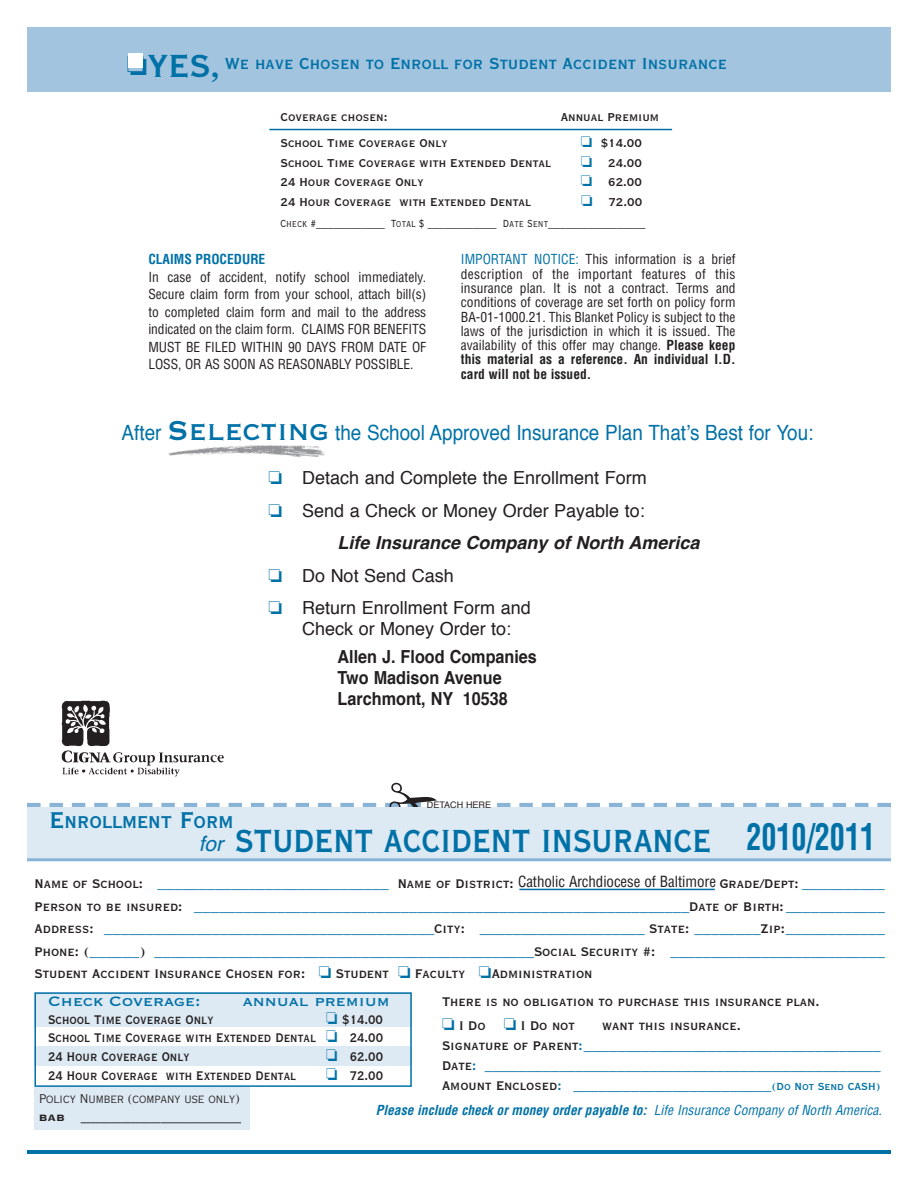
<style>
.page{position:relative;width:918px;height:1188px;background:#fff}
.page>*{position:absolute;margin:0;border:0;box-sizing:border-box;transform-origin:0 0}
.t1{font:42px "Copperplate Thirty BC";color:#0071a7;scale:.9 1}
.t2{font:42px "Copperplate Thirty BC";color:#0071a7}
.t3{font:700 condensed 36px "Helvetica";color:#0071a7;scale:.84 1}
.t4{font:22.5px "Copperplate Thirty BC";color:#0071a7}
.t5{font:21px "Helvetica";color:#0071a7;scale:.9 1}
.t6{font:21px "Copperplate Thirty BC";color:#0071a7}
.t7{font:italic 21px "Helvetica";color:#0071a7}
.t8{font:18px/21.5px "Helvetica";color:#231f20}
.t9{font:italic 700 18px/32.2px "Helvetica";color:#231f20}
.t10{font:700 18px/21px "Helvetica";color:#231f20;scale:.9 1}
.t11{font:18px "Copperplate Thirty One BC";color:#0071a7}
.t12{font:16.5px/22.5px "Copperplate Thirty BC";color:#0071a7;text-align:justify}
.t13{font:16.5px/18.8px "Copperplate Thirty BC";color:#231f20;text-align:justify;scale:.9 1}
.t14{font:16.5px "Copperplate Thirty BC";color:#231f20}
.t15{font:15px "Copperplate Thirty BC";color:#231f20}
.t16{font:condensed 13.5px/14.2px "Helvetica";letter-spacing:-.005em;color:#231f20;text-align:justify}
.t17{font:italic 700 condensed 13.5px "Helvetica";color:#0071a7}
.t18{font:13.5px "Copperplate Twenty Nine BC";color:#231f20;scale:.85 1}
.t19{font:700 condensed 13.5px "Helvetica";color:#0071a7}
.t20{font:12px "Copperplate Twenty Nine AB";color:#231f20}
.t21{font:9px "Helvetica";color:#231f20}
.s1{font-size:36px}
.s2{color:#0071a7}
.s3{font-weight:700}
.s4{font-family:"Copperplate Thirty One BC";font-size:36px}
.s5{font-weight:400;font-style:normal}
.s6{font-size:30px}
.s7{color:#231f20}
.s8{font-family:"Helvetica";font-stretch:condensed;font-size:15px;color:#231f20}
.s9{font-size:13.5px}
.s10{font-family:"Copperplate Thirty Three BC";font-size:12px}
.s11{font-weight:400}
</style>
<div class="page">
<hr style="left:27px;top:803px;width:14px;height:4px;background:#8ab4d5">
<hr style="left:877px;top:803px;width:14px;height:4px;background:#8ab4d5">
<div style="left:27px;top:27px;width:864px;height:64px;background:#a3c4de"></div>
<hr style="left:27px;top:1150px;width:864px;height:4px;background:#0071a7">
<hr style="left:269px;top:129px;width:403px;height:1px;background:#0071a7">
<img style="left:168px;top:445px;width:157px;height:13px">
<img style="left:61px;top:700px;width:163px;height:77px">
<div style="left:129px;top:53px;width:14px;height:15px;background:#fff"></div>
<div style="left:34px;top:1087px;width:216px;height:42px;background:#dde9f3"></div>
<div style="left:27px;top:807px;width:864px;height:53px;background:#dde9f3"></div>
<hr style="left:27px;top:858px;width:864px;height:3px;background:#8ab4d5">
<div style="left:34px;top:992px;width:378px;height:35px;background:#dde9f3"></div>
<div style="left:34px;top:1046px;width:378px;height:20px;background:#dde9f3"></div>
<div style="left:34px;top:992px;width:378px;height:95px;border:2px solid #0071a7"></div>
<hr style="left:519px;top:889px;width:196px;height:1px;background:#0071a7">
<svg style="left:49px;top:802px;width:820px;height:5px"></svg>
<h1 class="t2" style="left:127px;top:38px;width:94px">□YES<span class="s1">,</span></h1>
<p class="t6" style="left:225px;top:49px;width:504px">We have Chosen to Enroll for Student Accident Insurance</p>
<p class="t15" style="left:281px;top:108px;width:108px">Coverage chosen:</p>
<p class="t15" style="left:561px;top:108px;width:100px">Annual Premium</p>
<p class="t15" style="left:281px;top:133px;width:169px">School Time Coverage Only</p>
<p class="t15" style="left:581px;top:133px;width:63px"><span class="s2">□</span> $14.00</p>
<p class="t15" style="left:281px;top:153px;width:272px">School Time Coverage with Extended Dental</p>
<p class="t15" style="left:581px;top:153px;width:63px"><span class="s2">□</span> 24.00</p>
<p class="t15" style="left:281px;top:172px;width:145px">24 Hour Coverage Only</p>
<p class="t15" style="left:581px;top:172px;width:63px"><span class="s2">□</span> 62.00</p>
<p class="t15" style="left:281px;top:192px;width:252px">24 Hour Coverage with Extended Dental</p>
<p class="t15" style="left:581px;top:192px;width:63px"><span class="s2">□</span> 72.00</p>
<p class="t18" style="left:280px;top:214px;width:431px">Check #____________ Total $ ____________ Date Sent_________________</p>
<p class="t19" style="left:148px;top:252px;width:119px">CLAIMS PROCEDURE</p>
<p class="t16" style="left:148px;top:268px;width:279px;line-height:17.4px">In case of accident, notify school immediately.<br>Secure claim form from your school, attach bill(s) to completed claim form and mail to the address indicated on the claim form. CLAIMS FOR BENEFITS MUST BE FILED WITHIN 90 DAYS FROM DATE OF LOSS, OR AS SOON AS REASONABLY POSSIBLE.</p>
<p class="t16" style="left:461px;top:253px;width:276px"><span class="s2">IMPORTANT NOTICE:</span> This information is a brief description of the important features of this insurance plan. It is not a contract. Terms and conditions of coverage are set forth on policy form BA-01-1000.21. This Blanket Policy is subject to the laws of the jurisdiction in which it is issued. The availability of this offer may change. <span class="s3">Please keep this material as a reference. An individual I.D. card will not be issued.</span></p>
<p class="t5" style="left:122px;top:423px;width:770px">After <span class="s4">Selecting</span> the School Approved Insurance Plan That’s Best for You:</p>
<p class="t8" style="left:269px;top:469px;width:380px"><span class="s2">□</span> Detach and Complete the Enrollment Form</p>
<p class="t9" style="left:338px;top:496px;width:363px;text-indent:-69px"><span class="s2">□</span> <span class="s5">Send a Check or Money Order Payable to:<br></span>Life Insurance Company of North America</p>
<p class="t8" style="left:269px;top:566px;width:187px"><span class="s2">□</span> Do Not Send Cash</p>
<p class="t8" style="left:302px;top:598px;width:230px;text-indent:-34px"><span class="s2">□</span> Return Enrollment Form and<br>Check or Money Order to:</p>
<p class="t10" style="left:338px;top:647px;width:223px">Allen J. Flood Companies<br>Two Madison Avenue<br>Larchmont, NY 10538</p>
<p class="t21" style="left:427px;top:801px;width:66px">DETACH HERE</p>
<h3 class="t4" style="left:50px;top:807px;width:186px"><span class="s6">E</span>NROLLMENT <span class="s6">F</span>ORM</h3>
<h1 class="t1" style="left:235px;top:813px;width:531px">STUDENT ACCIDENT INSURANCE</h1>
<p class="t7" style="left:199px;top:835px;width:26px">for</p>
<h2 class="t3" style="left:746px;top:816px;width:155px">2010/2011</h2>
<p class="t12" style="left:34px;top:871px;width:852px"><span class="s7">Name of School:</span> ____________________________ <span class="s7">Name of District:</span> <span class="s8">Catholic Archdiocese of Baltimore</span> <span class="s7">Grade/Dept:</span> __________ <span class="s7">Person to be insured:</span> ____________________________________________________________<span class="s7">Date of Birth:</span> ____________ <span class="s7">Address:</span> ________________________________________<span class="s7">City:</span> ____________________ <span class="s7">State:</span> ________<span class="s7">Zip:</span>____________ <span class="s7">Phone: (</span>______<span class="s7">)</span> ______________________________________________<span class="s7">Social Security #:</span> __________________________ <span class="s7">Student Accident Insurance Chosen for:</span> □ <span class="s7">Student</span> □ <span class="s7">Faculty</span> □<span class="s7">Administration</span></p>
<p class="t14" style="left:442px;top:991px;width:379px">There is no obligation to purchase this insurance plan.</p>
<p class="t14" style="left:442px;top:1015px;width:134px"><span class="s2">□</span> I Do <span class="s2">□</span> I Do not</p>
<p class="t11" style="left:48px;top:989px;width:154px">Check Coverage:</p>
<p class="t11" style="left:243px;top:989px;width:149px">annual premium</p>
<p class="t13" style="left:48px;top:1008px;width:186px">School Time Coverage Only</p>
<p class="t13" style="left:48px;top:1008px;width:374px;text-indent:278px"><span class="s2">□</span> $14.00<br>School Time Coverage with Extended Dental <span class="s2">□</span> 24.00<br>24 Hour Coverage Only</p>
<p class="t12" style="left:442px;top:1015px;width:440px;line-height:19.8px;text-align:left;text-indent:160px"><span class="s7">want this insurance.<br>Signature of Parent</span>:____________________________________ <span class="s7">Date</span>: ________________________________________________ <span class="s7">Amount Enclosed</span>: ________________________<span class="s9">(Do Not Send CASH)</span></p>
<p class="t13" style="left:326px;top:1046px;width:65px"><span class="s2">□</span> 62.00</p>
<p class="t13" style="left:48px;top:1065px;width:277px">24 Hour Coverage with Extended Dental</p>
<p class="t13" style="left:326px;top:1065px;width:65px"><span class="s2">□</span> 72.00</p>
<p class="t20" style="left:39px;top:1094px;width:202px">Policy Number (company use only)</p>
<p class="t8" style="left:39px;top:1105px;width:204px"><span class="s10">BAB</span> ________________</p>
<p class="t17" style="left:376px;top:1103px;width:507px">Please include check or money order payable to: <span class="s11">Life Insurance Company of North America.</span></p>
</div>
